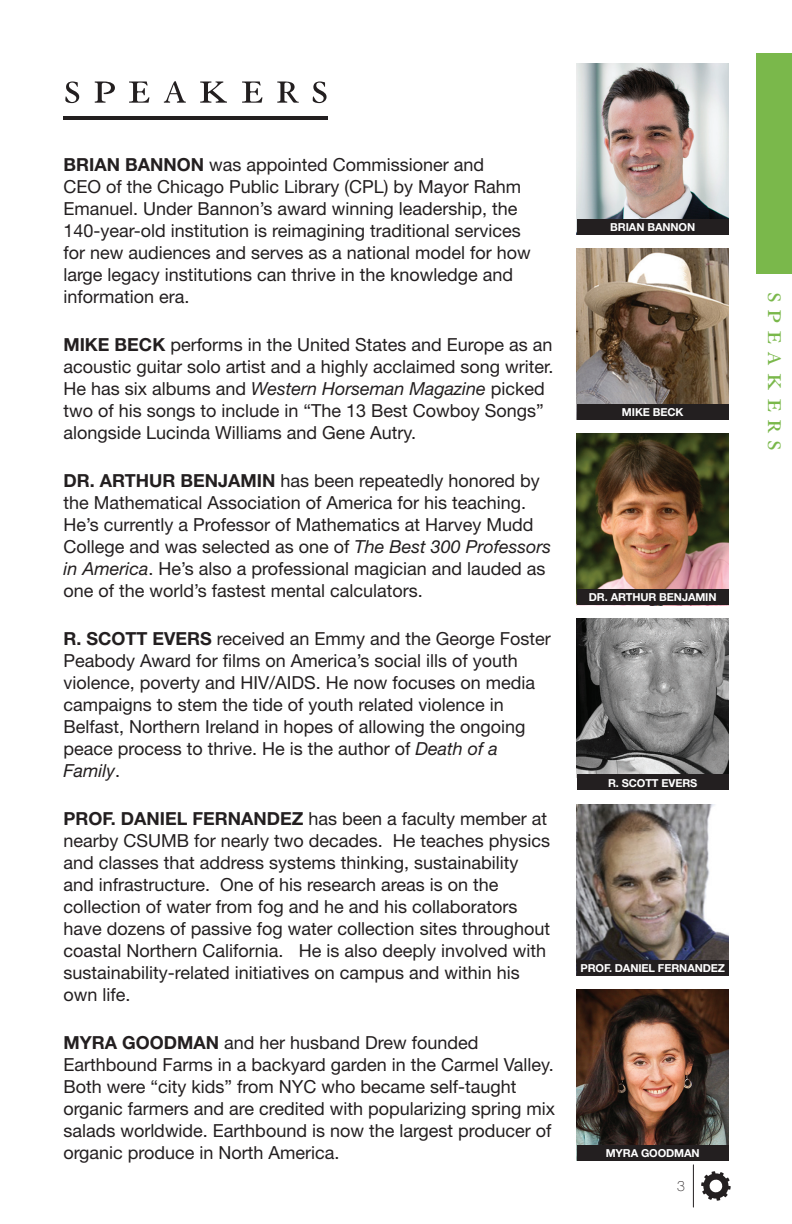
<style>
.page{position:relative;width:792px;height:1224px;background:#fff}
.page>*{position:absolute;margin:0;border:0;box-sizing:border-box;transform-origin:0 0}
.t1{font:54px "Granjon SC";letter-spacing:.21em;color:#231f20}
.t2{font:32.4px "Granjon SC";letter-spacing:.21em;color:#7ab84b}
.t3{font:18px/22px "Helvetica Neue";color:#231f20}
.t4{font:14.4px "Chalet Paris Nineteen Sixty";color:#231f20}
.t5{font:700 11px "Helvetica Neue";letter-spacing:-.01em;color:#fff}
.s1{font-weight:700}
.s2{font-style:italic}
</style>
<div class="page">
<img style="left:577px;top:249px;width:152px;height:155px">
<div style="left:577px;top:404px;width:152px;height:16px;background:#231f20"></div>
<img style="left:577px;top:63px;width:152px;height:156px">
<div style="left:577px;top:219px;width:152px;height:16px;background:#231f20"></div>
<img style="left:577px;top:434px;width:152px;height:155px">
<div style="left:577px;top:589px;width:152px;height:16px;background:#231f20"></div>
<img style="left:577px;top:804px;width:152px;height:156px">
<div style="left:577px;top:960px;width:152px;height:15px;background:#231f20"></div>
<svg style="left:701px;top:1171px;width:30px;height:30px"></svg>
<hr style="left:693px;top:1165px;width:1px;height:42px;background:#231f20">
<div style="left:757px;top:53px;width:35px;height:220px;background:#7ab84b"></div>
<hr style="left:63px;top:116px;width:264px;height:3px;background:#231f20">
<img style="left:577px;top:619px;width:152px;height:155px">
<div style="left:577px;top:774px;width:152px;height:16px;background:#231f20"></div>
<img style="left:577px;top:989px;width:152px;height:156px">
<div style="left:577px;top:1145px;width:152px;height:16px;background:#231f20"></div>
<h1 class="t1" style="left:63px;top:57px;width:267px">speakers</h1>
<p class="t3" style="left:63px;top:154px;width:469px"><span class="s1">BRIAN BANNON</span> was appointed Commissioner and<br>CEO of the Chicago Public Library (CPL) by Mayor Rahm Emanuel. Under Bannon’s award winning leadership, the 140-year-old institution is reimagining traditional services for new audiences and serves as a national model for how large legacy institutions can thrive in the knowledge and information era.</p>
<p class="t3" style="left:63px;top:334px;width:492px"><span class="s1">MIKE BECK</span> performs in the United States and Europe as an acoustic guitar solo artist and a highly acclaimed song writer.<br>He has six albums and <span class="s2">Western Horseman Magazine</span> picked two of his songs to include in “The 13 Best Cowboy Songs” alongside Lucinda Williams and Gene Autry.</p>
<p class="t3" style="left:63px;top:470px;width:489px"><span class="s1">DR. ARTHUR BENJAMIN</span> has been repeatedly honored by the Mathematical Association of America for his teaching.<br>He’s currently a Professor of Mathematics at Harvey Mudd College and was selected as one of <span class="s2">The Best 300 Professors in America</span>. He’s also a professional magician and lauded as one of the world’s fastest mental calculators.</p>
<p class="t3" style="left:63px;top:628px;width:489px"><span class="s1">R. SCOTT EVERS</span> received an Emmy and the George Foster Peabody Award for films on America’s social ills of youth violence, poverty and HIV/AIDS. He now focuses on media campaigns to stem the tide of youth related violence in Belfast, Northern Ireland in hopes of allowing the ongoing peace process to thrive. He is the author of <span class="s2">Death of a Family</span>.</p>
<p class="t3" style="left:63px;top:808px;width:488px"><span class="s1">PROF. DANIEL FERNANDEZ</span> has been a faculty member at nearby CSUMB for nearly two decades. He teaches physics and classes that address systems thinking, sustainability and infrastructure. One of his research areas is on the collection of water from fog and he and his collaborators have dozens of passive fog water collection sites throughout coastal Northern California. He is also deeply involved with sustainability-related initiatives on campus and within his own life.</p>
<p class="t3" style="left:63px;top:1032px;width:493px"><span class="s1">MYRA GOODMAN</span> and her husband Drew founded Earthbound Farms in a backyard garden in the Carmel Valley.<br>Both were “city kids” from NYC who became self-taught organic farmers and are credited with popularizing spring mix salads worldwide. Earthbound is now the largest producer of organic produce in North America.</p>
<p class="t5" style="left:610px;top:221px;width:86px">BRIAN BANNON</p>
<p class="t5" style="left:622px;top:406px;width:63px">MIKE BECK</p>
<p class="t5" style="left:589px;top:591px;width:129px">DR. ARTHUR BENJAMIN</p>
<p class="t5" style="left:608px;top:776px;width:91px">R. SCOTT EVERS</p>
<p class="t5" style="left:580px;top:961px;width:146px">PROF. DANIEL FERNANDEZ</p>
<p class="t5" style="left:606px;top:1146px;width:96px">MYRA GOODMAN</p>
<p class="t4" style="left:677px;top:1178px;width:9px">3</p>
<h2 class="t2" style="left:795px;top:292px;width:161px;rotate:90deg">speakers</h2>
</div>
